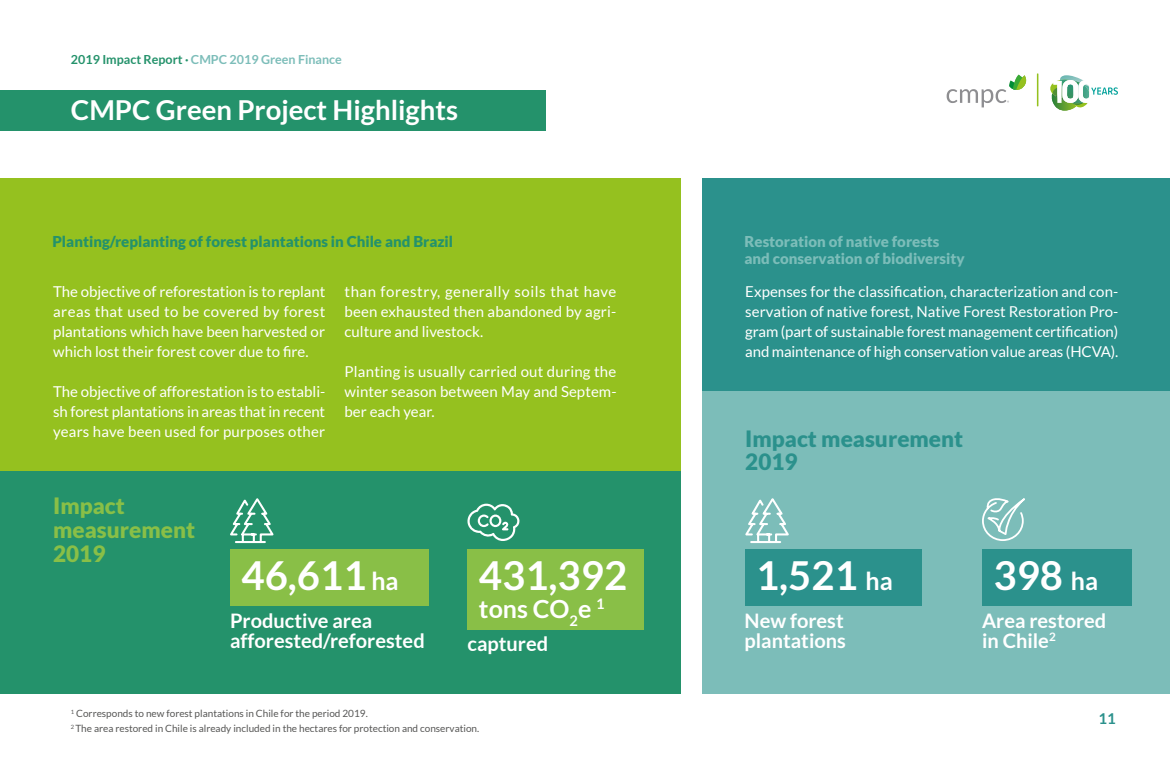
<style>
.page{position:relative;width:1170px;height:765px;background:#fff}
.page>*{position:absolute;margin:0;border:0;box-sizing:border-box;transform-origin:0 0}
.t1{font:700 40px "Lato";color:#fff}
.t2{font:700 27.5px "Lato";color:#fff}
.t3{font:700 25px "Lato";color:#fff}
.t4{font:900 22.5px/23.8px "Lato";color:#89bf47}
.t5{font:900 22.5px/23.8px "Lato";color:#2b918c}
.t6{font:700 20px/20px "Lato";color:#fff}
.t7{font:15px/20px "Lato";color:#fff;text-align:justify}
.t8{font:900 15px/17.5px "Lato";color:#7cbdb9}
.t9{font:900 15px "Lato";color:#24926b}
.t10{font:700 15px "Lato";color:#2b918c}
.t11{font:700 12.5px "Lato";color:#7cbdb9}
.t12{font:10px/15px "Lato";color:#575756}
.s1{color:#24926b}
.s2{font-size:25px}
</style>
<div class="page">
<svg style="left:946px;top:75px;width:80px;height:32px"></svg>
<hr style="left:1036px;top:73px;width:2px;height:33px;background:#95c11f">
<img style="left:1060px;top:75px;width:20px;height:4px">
<svg style="left:1050px;top:79px;width:67px;height:32px"></svg>
<div style="left:0;top:178px;width:680px;height:293px;background:#95c11f"></div>
<div style="left:702px;top:178px;width:467px;height:213px;background:#2b918c"></div>
<div style="left:0;top:471px;width:680px;height:223px;background:#24926b"></div>
<div style="left:702px;top:391px;width:467px;height:303px;background:#7cbdb9"></div>
<div style="left:0;top:91px;width:546px;height:40px;background:#24926b"></div>
<div style="left:230px;top:549px;width:198px;height:57px;background:#89bf47"></div>
<div style="left:744px;top:549px;width:177px;height:57px;background:#2b918c"></div>
<div style="left:467px;top:549px;width:177px;height:81px;background:#89bf47"></div>
<div style="left:981px;top:549px;width:149px;height:57px;background:#2b918c"></div>
<svg style="left:230px;top:498px;width:44px;height:46px"></svg>
<svg style="left:745px;top:498px;width:44px;height:46px"></svg>
<svg style="left:982px;top:498px;width:43px;height:43px"></svg>
<svg style="left:467px;top:504px;width:53px;height:37px"></svg>
<p class="t11" style="left:71px;top:52px;width:272px"><span class="s1">2019 Impact Report ·</span> CMPC 2019 Green Finance</p>
<h2 class="t2" style="left:71px;top:94px;width:389px">CMPC Green Project Highlights</h2>
<p class="t9" style="left:52px;top:232px;width:402px">Planting/replanting of forest plantations in Chile and Brazil</p>
<p class="t8" style="left:744px;top:232px;width:222px">Restoration of native forests and conservation of biodiversity</p>
<p class="t7" style="left:53px;top:281px;width:274px">The objective of reforestation is to replant areas that used to be covered by forest plantations which have been harvested or which lost their forest cover due to fire.</p>
<p class="t7" style="left:53px;top:381px;width:274px">The objective of afforestation is to establi&shy;sh forest plantations in areas that in recent years have been used for purposes other</p>
<p class="t7" style="left:344px;top:281px;width:273px">than forestry, generally soils that have been exhausted then abandoned by agri&shy;culture and livestock.</p>
<p class="t7" style="left:344px;top:361px;width:273px">Planting is usually carried out during the winter season between May and Septem&shy;ber each year.</p>
<p class="t7" style="left:745px;top:281px;width:374px">Expenses for the classification, characterization and con&shy;servation of native forest, Native Forest Restoration Pro&shy;gram (part of sustainable forest management certification) and maintenance of high conservation value areas (HCVA).</p>
<h3 class="t5" style="left:745px;top:426px;width:219px">Impact measurement<br>2019</h3>
<h3 class="t4" style="left:53px;top:494px;width:143px">Impact measurement<br>2019</h3>
<h1 class="t1" style="left:241px;top:553px;width:159px">46,611 <span class="s2">ha</span></h1>
<h1 class="t1" style="left:479px;top:553px;width:150px">431,392</h1>
<h1 class="t1" style="left:756px;top:553px;width:138px">1,521 <span class="s2">ha</span></h1>
<h3 class="t3" style="left:479px;top:594px;width:127px">tons CO<sub>2</sub>e <sup>1</sup></h3>
<h3 class="t6" style="left:230px;top:610px;width:196px">Productive area afforested/reforested</h3>
<h3 class="t6" style="left:744px;top:610px;width:101px">New forest</h3>
<h3 class="t6" style="left:467px;top:633px;width:82px">captured</h3>
<h3 class="t6" style="left:744px;top:630px;width:103px">plantations</h3>
<p class="t12" style="left:71px;top:706px;width:410px"><sup>1</sup> Corresponds to new forest plantations in Chile for the period 2019.<br><sup>2</sup> The area restored in Chile is already included in the hectares for protection and conservation.</p>
<h1 class="t1" style="left:993px;top:553px;width:106px">398 <span class="s2">ha</span></h1>
<h3 class="t6" style="left:981px;top:610px;width:126px">Area restored in Chile<sup>2</sup></h3>
<p class="t10" style="left:1098px;top:710px;width:19px">11</p>
</div>
